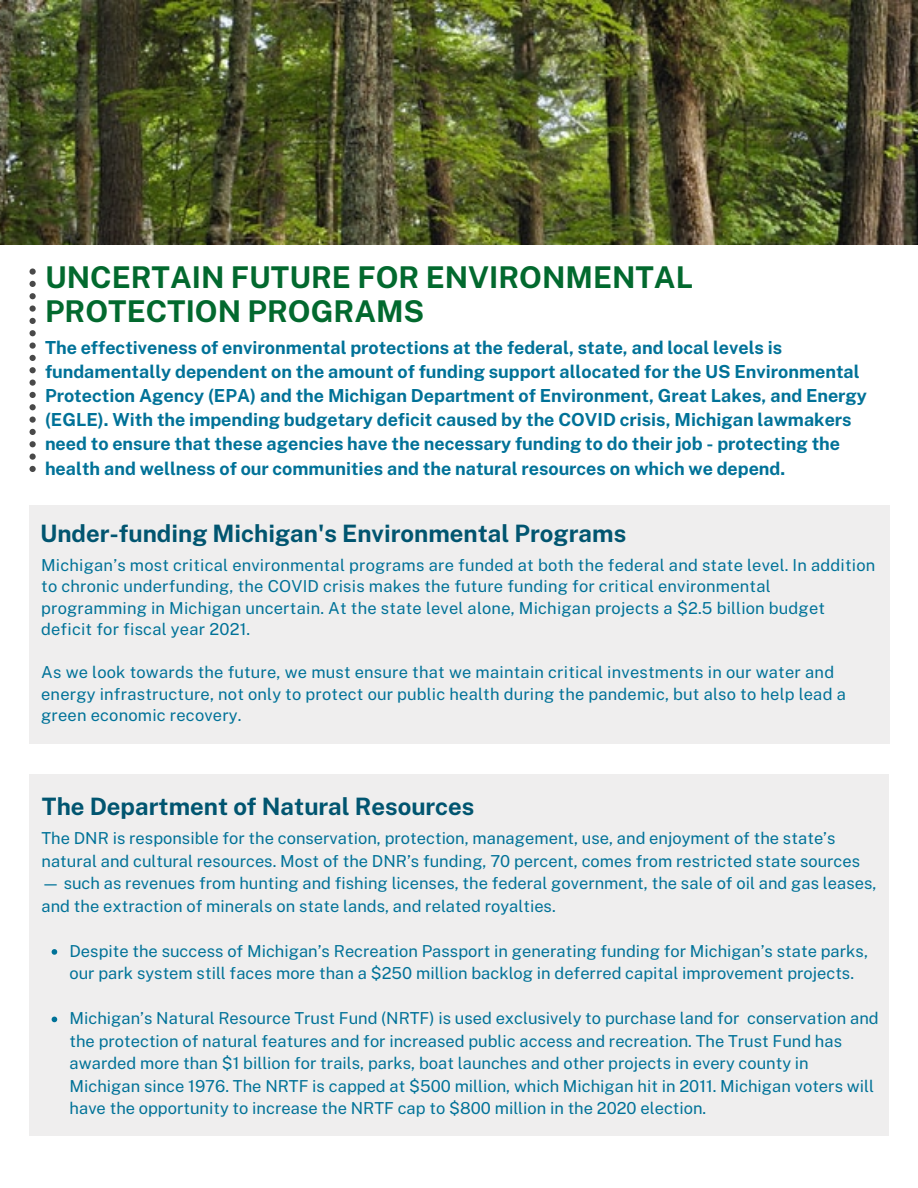
<style>
.page{position:relative;width:918px;height:1188px;background:#fff}
.page>*{position:absolute;margin:0;border:0;box-sizing:border-box;transform-origin:0 0}
.t1{font:700 30px/34.2px "Public Sans";color:#02692e}
.t2{font:700 24px "Public Sans";color:#015570}
.t3{font:700 18px/24.2px "Public Sans";color:#007298}
.t4{font:16.5px/22.5px "Public Sans";color:#007298}
</style>
<div class="page">
<svg style="left:30px;top:268px;width:6px;height:204px"></svg>
<div style="left:29px;top:505px;width:861px;height:238px;background:#efeeee"></div>
<div style="left:29px;top:775px;width:860px;height:361px;background:#efeeee"></div>
<svg style="left:52px;top:949px;width:5px;height:6px"></svg>
<svg style="left:52px;top:1017px;width:5px;height:5px"></svg>
<img style="left:0;top:0;width:918px;height:244px">
<h1 class="t1" style="left:45px;top:260px;width:650px">UNCERTAIN FUTURE FOR ENVIRONMENTAL<br>PROTECTION PROGRAMS</h1>
<p class="t3" style="left:45px;top:335px;width:824px">The effectiveness of environmental protections at the federal, state, and local levels is fundamentally dependent on the amount of funding support allocated for the US Environmental Protection Agency (EPA) and the Michigan Department of Environment, Great Lakes, and Energy (EGLE). With the impending budgetary deficit caused by the COVID crisis, Michigan lawmakers need to ensure that these agencies have the necessary funding to do their job - protecting the health and wellness of our communities and the natural resources on which we depend.</p>
<h2 class="t2" style="left:40px;top:519px;width:588px">Under-funding Michigan's Environmental Programs</h2>
<p class="t4" style="left:41px;top:554px;width:836px;line-height:21.6px">Michigan’s most critical environmental programs are funded at both the federal and state level. In addition to chronic underfunding, the COVID crisis makes the future funding for critical environmental programming in Michigan uncertain. At the state level alone, Michigan projects a $2.5 billion budget deficit for fiscal year 2021.</p>
<p class="t4" style="left:41px;top:662px;width:806px;line-height:21.6px">As we look towards the future, we must ensure that we maintain critical investments in our water and energy infrastructure, not only to protect our public health during the pandemic, but also to help lead a green economic recovery.</p>
<h2 class="t2" style="left:42px;top:792px;width:434px">The Department of Natural Resources</h2>
<p class="t4" style="left:41px;top:827px;width:820px">The DNR is responsible for the conservation, protection, management, use, and enjoyment of the state’s natural and cultural resources. Most of the DNR’s funding, 70 percent, comes from restricted state sources</p>
<p class="t4" style="left:41px;top:872px;width:837px">— such as revenues from hunting and fishing licenses, the federal government, the sale of oil and gas leases, and the extraction of minerals on state lands, and related royalties.</p>
<p class="t4" style="left:70px;top:940px;width:800px">Despite the success of Michigan’s Recreation Passport in generating funding for Michigan’s state parks, our park system still faces more than a $250 million backlog in deferred capital improvement projects.</p>
<p class="t4" style="left:70px;top:1007px;width:811px">Michigan’s Natural Resource Trust Fund (NRTF) is used exclusively to purchase land for conservation and the protection of natural features and for increased public access and recreation. The Trust Fund has awarded more than $1 billion for trails, parks, boat launches and other projects in every county in Michigan since 1976. The NRTF is capped at $500 million, which Michigan hit in 2011. Michigan voters will have the opportunity to increase the NRTF cap to $800 million in the 2020 election.</p>
</div>
